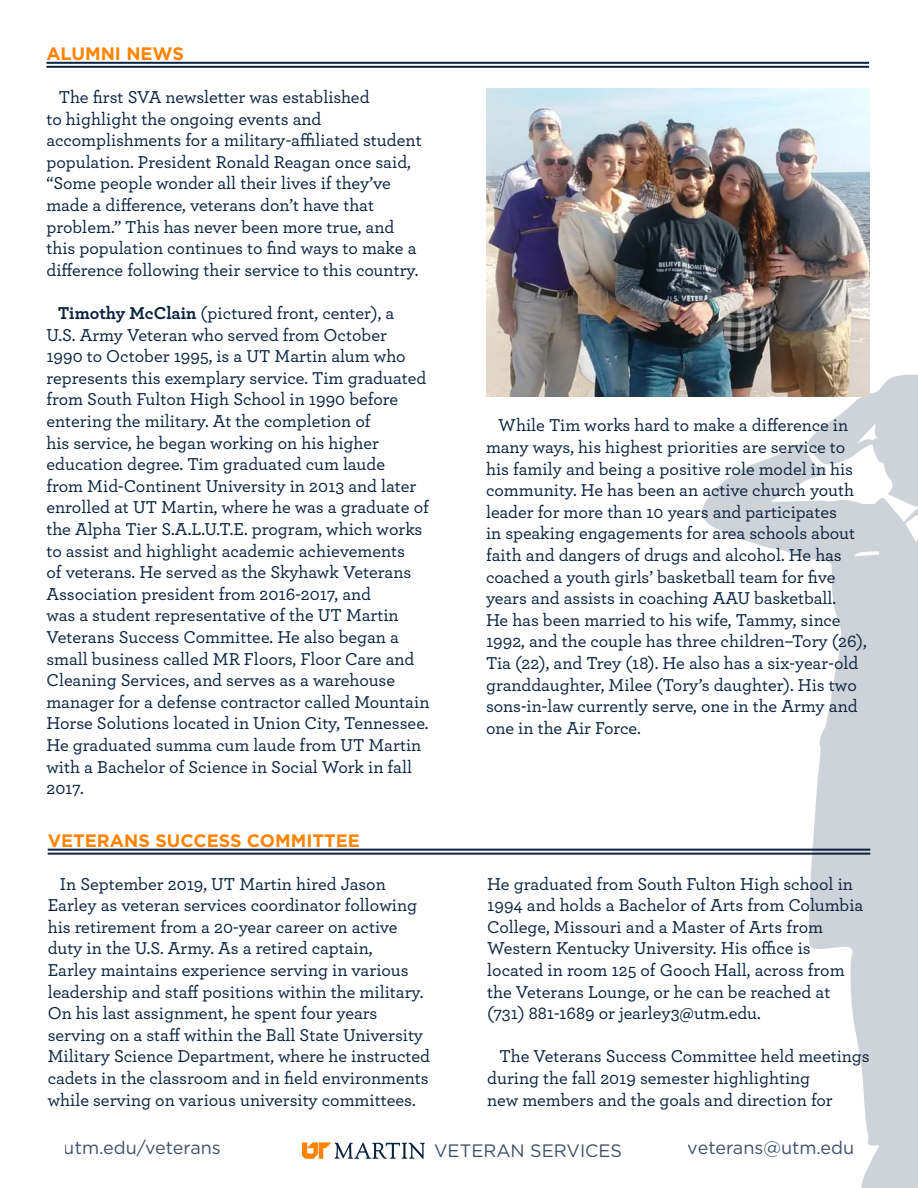
<style>
.page{position:relative;width:918px;height:1188px;background:#fff}
.page>*{position:absolute;margin:0;border:0;box-sizing:border-box;transform-origin:0 0}
.t1{font:500 18px/21.6px "Archer";color:#0a2240}
.t2{font:18px "Gotham";color:#0a2240}
.t3{font:700 18px "Gotham";color:#ff8300}
.s1{font-weight:700}
</style>
<div class="page">
<svg style="left:302px;top:1142px;width:123px;height:17px"></svg>
<svg style="left:700px;top:375px;width:218px;height:813px"></svg>
<svg style="left:802px;top:443px;width:23px;height:29px"></svg>
<svg style="left:855px;top:551px;width:24px;height:5px"></svg>
<svg style="left:885px;top:494px;width:33px;height:48px"></svg>
<hr style="left:48px;top:849px;width:822px;height:2px;background:#0a2240">
<hr style="left:48px;top:853px;width:822px;height:2px;background:#0a2240">
<hr style="left:46px;top:62px;width:823px;height:2px;background:#0a2240">
<hr style="left:46px;top:66px;width:823px;height:2px;background:#0a2240">
<img style="left:486px;top:89px;width:383px;height:307px">
<p class="t3" style="left:46px;top:41px;width:139px">ALUMNI NEWS</p>
<p class="t1" style="left:46px;top:85px;width:377px;text-indent:12px">The first SVA newsletter was established<br>to highlight the ongoing events and accomplishments for a military-affiliated student population. President Ronald Reagan once said, “Some people wonder all their lives if they’ve made a difference, veterans don’t have that problem.” This has never been more true, and this population continues to find ways to make a difference following their service to this country.</p>
<p class="t1" style="left:46px;top:301px;width:385px;text-indent:12px"><span class="s1">Timothy McClain</span> (pictured front, center), a<br>U.S. Army Veteran who served from October<br>1990 to October 1995, is a UT Martin alum who represents this exemplary service. Tim graduated from South Fulton High School in 1990 before entering the military. At the completion of<br>his service, he began working on his higher education degree. Tim graduated cum laude<br>from Mid-Continent University in 2013 and later enrolled at UT Martin, where he was a graduate of the Alpha Tier S.A.L.U.T.E. program, which works to assist and highlight academic achievements<br>of veterans. He served as the Skyhawk Veterans Association president from 2016-2017, and<br>was a student representative of the UT Martin Veterans Success Committee. He also began a small business called MR Floors, Floor Care and Cleaning Services, and serves as a warehouse manager for a defense contractor called Mountain Horse Solutions located in Union City, Tennessee.<br>He graduated summa cum laude from UT Martin with a Bachelor of Science in Social Work in fall 2017.</p>
<p class="t1" style="left:486px;top:414px;width:382px;text-indent:12px">While Tim works hard to make a difference in many ways, his highest priorities are service to his family and being a positive role model in his community. He has been an active church youth leader for more than 10 years and participates<br>in speaking engagements for area schools about faith and dangers of drugs and alcohol. He has coached a youth girls’ basketball team for five years and assists in coaching AAU basketball.<br>He has been married to his wife, Tammy, since 1992, and the couple has three children–Tory (26), Tia (22), and Trey (18). He also has a six-year-old granddaughter, Milee (Tory’s daughter). His two sons-in-law currently serve, one in the Army and one in the Air Force.</p>
<p class="t3" style="left:48px;top:828px;width:314px">VETERANS SUCCESS COMMITTEE</p>
<p class="t1" style="left:48px;top:872px;width:384px;text-indent:12px">In September 2019, UT Martin hired Jason Earley as veteran services coordinator following his retirement from a 20-year career on active duty in the U.S. Army. As a retired captain,<br>Earley maintains experience serving in various leadership and staff positions within the military.<br>On his last assignment, he spent four years serving on a staff within the Ball State University Military Science Department, where he instructed cadets in the classroom and in field environments while serving on various university committees.</p>
<p class="t1" style="left:487px;top:872px;width:378px">He graduated from South Fulton High school in 1994 and holds a Bachelor of Arts from Columbia College, Missouri and a Master of Arts from Western Kentucky University. His office is located in room 125 of Gooch Hall, across from the Veterans Lounge, or he can be reached at (731) 881-1689 or jearley3@utm.edu.</p>
<p class="t1" style="left:487px;top:1045px;width:384px;text-indent:12px">The Veterans Success Committee held meetings during the fall 2019 semester highlighting<br>new members and the goals and direction for</p>
<p class="t2" style="left:64px;top:1136px;width:159px">utm.edu/veterans</p>
<p class="t2" style="left:434px;top:1139px;width:189px">VETERAN SERVICES</p>
<p class="t2" style="left:688px;top:1136px;width:168px">veterans@utm.edu</p>
</div>
